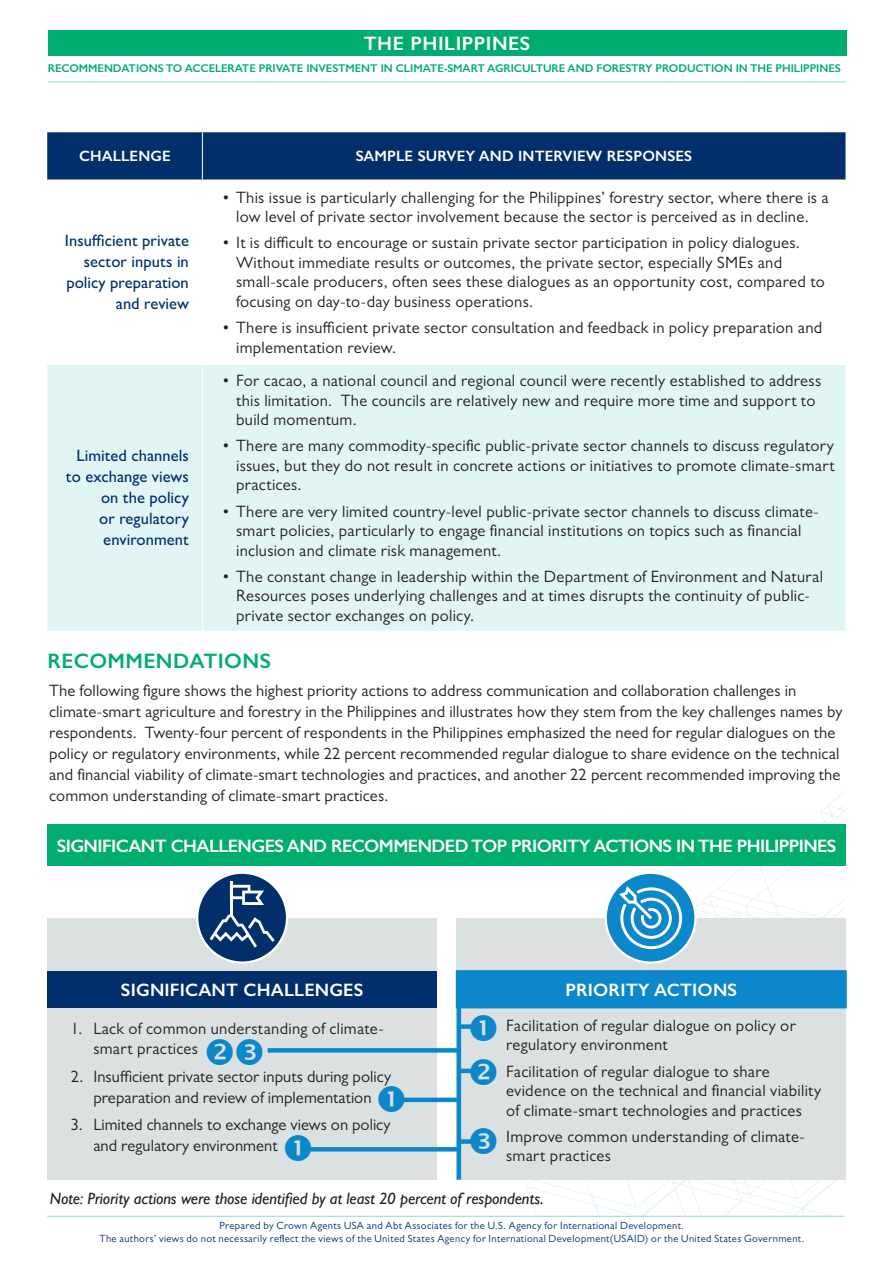
<style>
.page{position:relative;width:893px;height:1263px;background:#fff}
.page>*{position:absolute;margin:0;border:0;box-sizing:border-box;transform-origin:0 0}
.t1{font:600 21px "Gill Sans";letter-spacing:.02em;color:#00ad6e}
.t2{font:600 19.5px "Gill Sans";letter-spacing:.03em;color:#fff}
.t3{font:600 18px "Gill Sans";letter-spacing:-.03em;color:#fff}
.t4{font:600 18px "Gill Sans";letter-spacing:.01em;color:#fff}
.Answer{font:16.5px/19.5px "Gill Sans MT Std";letter-spacing:.015em;color:#231f20}
.Answer-2{font:500 16.5px/21px "Gill Sans MT Std";letter-spacing:.005em;color:#002f6c;text-align:right}
.Answer-3{font:italic 500 16.5px "Gill Sans MT Std";letter-spacing:-.005em;color:#231f20}
.t5{font:600 15px "Gill Sans";letter-spacing:.01em;color:#fff}
.t6{font:600 11.25px "Gill Sans";letter-spacing:-.005em;color:#00ad6e}
.t7{font:10.5px/12px "Gill Sans MT Std";letter-spacing:.035em;color:#00306d;text-align:center}
</style>
<div class="page">
<hr style="left:48px;top:82px;width:798px;height:1px;background:#98d6d7">
<div style="left:48px;top:30px;width:798px;height:26px;background:#00ad6e"></div>
<hr style="left:47px;top:1216px;width:797px;height:1px;background:#98d6d7">
<svg style="left:446px;top:791px;width:399px;height:425px"></svg>
<div style="left:47px;top:132px;width:798px;height:47px;background:#002f6c"></div>
<div style="left:47px;top:365px;width:798px;height:266px;background:#e1f5f5"></div>
<hr style="left:202px;top:132px;width:1px;height:47px;background:#fff">
<hr style="left:47px;top:179px;width:155px;height:1px;background:#8c8986">
<hr style="left:202px;top:179px;width:643px;height:1px;background:#8c8986">
<hr style="left:202px;top:365px;width:1px;height:266px;background:#fff">
<div style="left:47px;top:824px;width:799px;height:42px;background:#00ad6e"></div>
<div style="left:47px;top:918px;width:390px;height:261px;background:#dbe0e1"></div>
<div style="left:47px;top:971px;width:390px;height:37px;background:#002f6c"></div>
<div style="left:457px;top:918px;width:389px;height:261px;background:#dbe0e1"></div>
<div style="left:457px;top:971px;width:389px;height:37px;background:#0c87c9"></div>
<div style="left:456px;top:970px;width:391px;height:38px;border:2px solid #0c87c9"></div>
<div style="left:197px;top:873px;width:90px;height:89px;background:#002f6c;border-radius:50%"></div>
<div style="left:196px;top:872px;width:92px;height:92px;border:2px solid #fff;border-radius:50%"></div>
<hr style="left:230px;top:882px;width:3px;height:33px;background:#fff">
<svg style="left:233px;top:885px;width:31px;height:20px"></svg>
<svg style="left:210px;top:914px;width:65px;height:33px"></svg>
<div style="left:606px;top:873px;width:89px;height:89px;background:#0c87c9;border-radius:50%"></div>
<div style="left:605px;top:872px;width:92px;height:92px;border:2px solid #fff;border-radius:50%"></div>
<svg style="left:619px;top:886px;width:63px;height:63px"></svg>
<svg style="left:268px;top:1048px;width:189px;height:4px"></svg>
<div style="left:400px;top:1097px;width:58px;height:5px;background:#0c87c9"></div>
<hr style="left:310px;top:1147px;width:149px;height:4px;background:#0c87c9">
<hr style="left:457px;top:971px;width:4px;height:209px;background:#0c87c9">
<div style="left:458px;top:1024px;width:17px;height:5px;background:#0c87c9"></div>
<hr style="left:458px;top:1069px;width:17px;height:4px;background:#0c87c9">
<div style="left:458px;top:1139px;width:17px;height:5px;background:#0c87c9"></div>
<svg style="left:470px;top:1024px;width:5px;height:5px"></svg>
<svg style="left:400px;top:1097px;width:4px;height:6px"></svg>
<svg style="left:470px;top:1068px;width:5px;height:6px"></svg>
<svg style="left:470px;top:1139px;width:5px;height:5px"></svg>
<p class="t2" style="left:364px;top:32px;width:168px">THE PHILIPPINES</p>
<p class="t6" style="left:48px;top:62px;width:794px">RECOMMENDATIONS TO ACCELERATE PRIVATE INVESTMENT IN CLIMATE-SMART AGRICULTURE AND FORESTRY PRODUCTION IN THE PHILIPPINES</p>
<p class="t5" style="left:79px;top:147px;width:93px">CHALLENGE</p>
<p class="t5" style="left:356px;top:147px;width:338px">SAMPLE SURVEY AND INTERVIEW RESPONSES</p>
<p class="Answer-2" style="left:65px;top:230px;width:126px">Insufficient private sector inputs in policy preparation and review</p>
<p class="Answer-2" style="left:66px;top:445px;width:124px">Limited channels to exchange views on the policy<br>or regulatory environment</p>
<p class="Answer" style="left:223px;top:187px;width:608px;text-align:center">• This issue is particularly challenging for the Philippines’ forestry sector, where there is a low level of private sector involvement because the sector is perceived as in decline.</p>
<p class="Answer" style="left:236px;top:233px;width:590px;text-indent:-14px">• It is difficult to encourage or sustain private sector participation in policy dialogues.<br>Without immediate results or outcomes, the private sector, especially SMEs and small-scale producers, often sees these dialogues as an opportunity cost, compared to focusing on day-to-day business operations.</p>
<p class="Answer" style="left:236px;top:318px;width:588px;text-indent:-14px">• There is insufficient private sector consultation and feedback in policy preparation and implementation review.</p>
<p class="Answer" style="left:236px;top:371px;width:587px;text-indent:-14px">• For cacao, a national council and regional council were recently established to address this limitation. The councils are relatively new and require more time and support to build momentum.</p>
<p class="Answer" style="left:236px;top:436px;width:600px;text-align:justify;text-indent:-14px">• There are many commodity-specific public-private sector channels to discuss regulatory issues, but they do not result in concrete actions or initiatives to promote climate-smart practices.</p>
<p class="Answer" style="left:236px;top:501px;width:584px;text-indent:-14px">• There are very limited country-level public-private sector channels to discuss climate&shy;smart policies, particularly to engage financial institutions on topics such as financial inclusion and climate risk management.</p>
<p class="Answer" style="left:236px;top:566px;width:588px;text-indent:-14px">• The constant change in leadership within the Department of Environment and Natural<br>Resources poses underlying challenges and at times disrupts the continuity of public&shy;private sector exchanges on policy.</p>
<p class="t1" style="left:48px;top:648px;width:225px">RECOMMENDATIONS</p>
<p class="Answer" style="left:49px;top:679px;width:795px;line-height:21px">The following figure shows the highest priority actions to address communication and collaboration challenges in climate-smart agriculture and forestry in the Philippines and illustrates how they stem from the key challenges names by respondents. Twenty-four percent of respondents in the Philippines emphasized the need for regular dialogues on the policy or regulatory environments, while 22 percent recommended regular dialogue to share evidence on the technical and financial viability of climate-smart technologies and practices, and another 22 percent recommended improving the common understanding of climate-smart practices.</p>
<p class="t3" style="left:57px;top:834px;width:781px">SIGNIFICANT CHALLENGES AND RECOMMENDED TOP PRIORITY ACTIONS IN THE PHILIPPINES</p>
<p class="t4" style="left:121px;top:979px;width:244px">SIGNIFICANT CHALLENGES</p>
<p class="Answer" style="left:93px;top:1019px;width:292px;text-indent:-22px">1. Lack of common understanding of climate&shy;smart practices</p>
<p class="Answer" style="left:71px;top:1065px;width:322px;line-height:21px;text-align:center">2. Insufficient private sector inputs during policy preparation and review of implementation</p>
<p class="Answer" style="left:93px;top:1114px;width:299px;line-height:21px;text-indent:-22px">3. Limited channels to exchange views on policy and regulatory environment</p>
<p class="t4" style="left:565px;top:979px;width:173px">PRIORITY ACTIONS</p>
<p class="Answer" style="left:506px;top:1015px;width:291px">Facilitation of regular dialogue on policy or regulatory environment</p>
<p class="Answer" style="left:506px;top:1061px;width:317px">Facilitation of regular dialogue to share evidence on the technical and financial viability of climate-smart technologies and practices</p>
<p class="Answer" style="left:506px;top:1126px;width:300px">Improve common understanding of climate&shy;smart practices</p>
<p class="Answer-3" style="left:50px;top:1189px;width:495px">Note: Priority actions were those identified by at least 20 percent of respondents.</p>
<p class="t7" style="left:99px;top:1220px;width:706px">Prepared by Crown Agents USA and Abt Associates for the U.S. Agency for International Development.<br>The authors’ views do not necessarily reflect the views of the United States Agency for International Development(USAID) or the United States Government.</p>
</div>
